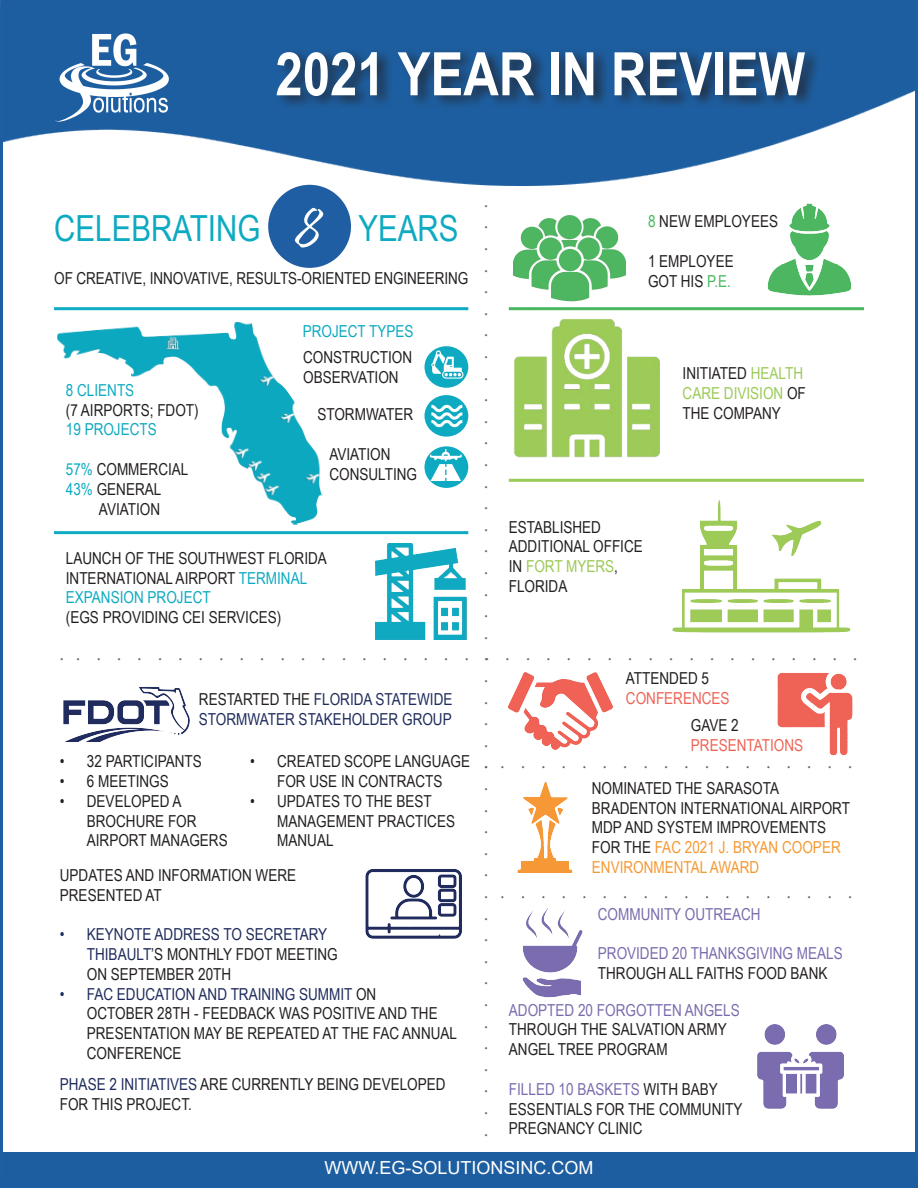
<style>
.page{position:relative;width:918px;height:1188px;background:#fff}
.page>*{position:absolute;margin:0;border:0;box-sizing:border-box;transform-origin:0 0}
.t1{font:700 60px "Arial Narrow";color:#fff}
.t2{font:54px "Pristina";color:#fff}
.t3{font:36px "Arial Narrow";color:#0eaac1}
.t4{font:18px "Minion Pro";color:#636366}
.t5{font:18px "Arial";color:#fff}
.t6{font:16.5px/19.8px "Arial Narrow";color:#231f20}
.t7{font:16.5px/19.8px "Arial Narrow";color:#7b6bad}
.t8{font:16.5px/19.8px "Arial Narrow";color:#1f2c5d}
.t9{font:16.5px/19.8px "Arial Narrow";color:#ef6356}
.t10{font:16.5px "Arial Narrow";color:#0eaac1}
.s1{color:#0eaac1}
.s2{color:#48b75f}
.s3{color:#9bca56}
.s4{color:#231f20}
.s5{color:#1f2c5d}
.s6{color:#f59933}
.s7{color:#7b6bad}
</style>
<div class="page">
<img style="left:0;top:0;width:915px;height:198px">
<img style="left:54px;top:27px;width:120px;height:95px">
<div style="left:275px;top:47px;width:547px;height:63px;background:#231f20;opacity:.75"></div>
<div style="left:268px;top:185px;width:83px;height:83px;background:#1f5ea2;border-radius:50%"></div>
<hr style="left:54px;top:307px;width:414px;height:3px;background:#0eaac1">
<img style="left:57px;top:322px;width:266px;height:203px">
<img style="left:514px;top:215px;width:111px;height:87px">
<img style="left:754px;top:194px;width:112px;height:102px">
<hr style="left:509px;top:307px;width:355px;height:3px;background:#48b75f">
<div style="left:425px;top:346px;width:43px;height:42px;background:#0eaac1;border-radius:50%"></div>
<div style="left:425px;top:395px;width:43px;height:42px;background:#0eaac1;border-radius:50%"></div>
<div style="left:425px;top:446px;width:43px;height:42px;background:#0eaac1;border-radius:50%"></div>
<img style="left:429px;top:348px;width:34px;height:33px">
<img style="left:427px;top:402px;width:40px;height:31px">
<img style="left:430px;top:449px;width:32px;height:31px">
<img style="left:514px;top:319px;width:146px;height:139px">
<img style="left:672px;top:500px;width:179px;height:133px">
<hr style="left:509px;top:479px;width:355px;height:3px;background:#9bca56">
<hr style="left:54px;top:531px;width:414px;height:3px;background:#0eaac1">
<img style="left:375px;top:544px;width:92px;height:95px">
<img style="left:509px;top:672px;width:103px;height:78px">
<img style="left:777px;top:672px;width:76px;height:83px">
<img style="left:517px;top:782px;width:56px;height:90px">
<img style="left:522px;top:908px;width:61px;height:90px">
<img style="left:757px;top:1024px;width:87px;height:85px">
<img style="left:63px;top:687px;width:126px;height:55px">
<img style="left:365px;top:869px;width:97px;height:70px">
<div style="left:0;top:1152px;width:918px;height:36px;background:#1d5ea0"></div>
<hr style="left:0;top:6px;width:3px;height:1174px;background:#1f5ea2">
<hr style="left:915px;top:0;width:3px;height:1174px;background:#1f5ea2">
<p class="t1" style="left:275px;top:29px;width:531px">2021 YEAR IN REVIEW</p>
<p class="t2" style="left:295px;top:200px;width:27px">8</p>
<p class="t6" style="left:54px;top:268px;width:416px">OF CREATIVE, INNOVATIVE, RESULTS-ORIENTED ENGINEERING</p>
<p class="t3" style="left:54px;top:202px;width:208px">CELEBRATING</p>
<p class="t3" style="left:358px;top:202px;width:102px">YEARS</p>
<p class="t10" style="left:66px;top:378px;width:70px">8 CLIENTS</p>
<p class="t6" style="left:66px;top:399px;width:134px">(7 AIRPORTS; FDOT)</p>
<p class="t10" style="left:66px;top:417px;width:92px">19 PROJECTS</p>
<p class="t6" style="left:66px;top:459px;width:124px"><span class="s1">57%</span> COMMERCIAL</p>
<p class="t6" style="left:66px;top:478px;width:97px"><span class="s1">43%</span> GENERAL</p>
<p class="t6" style="left:99px;top:498px;width:63px">AVIATION</p>
<p class="t10" style="left:303px;top:319px;width:112px">PROJECT TYPES</p>
<p class="t6" style="left:303px;top:346px;width:110px">CONSTRUCTION<br>OBSERVATION</p>
<p class="t6" style="left:317px;top:404px;width:97px">STORMWATER</p>
<p class="t6" style="left:329px;top:444px;width:63px">AVIATION</p>
<p class="t6" style="left:329px;top:464px;width:89px">CONSULTING</p>
<p class="t6" style="left:66px;top:548px;width:263px">LAUNCH OF THE SOUTHWEST FLORIDA<br>INTERNATIONAL AIRPORT <span class="s1">TERMINAL<br>EXPANSION PROJECT</span></p>
<p class="t6" style="left:66px;top:607px;width:217px">(EGS PROVIDING CEI SERVICES)</p>
<p class="t4" style="left:484px;top:189px;width:6px">.</p>
<p class="t4" style="left:484px;top:211px;width:6px">.</p>
<p class="t4" style="left:484px;top:232px;width:6px">.</p>
<p class="t4" style="left:484px;top:254px;width:6px">.</p>
<p class="t4" style="left:484px;top:275px;width:6px">.</p>
<p class="t4" style="left:484px;top:297px;width:6px">.</p>
<p class="t4" style="left:484px;top:319px;width:6px">.</p>
<p class="t4" style="left:484px;top:340px;width:6px">.</p>
<p class="t4" style="left:484px;top:362px;width:6px">.</p>
<p class="t4" style="left:484px;top:383px;width:6px">.</p>
<p class="t4" style="left:484px;top:405px;width:6px">.</p>
<p class="t4" style="left:484px;top:427px;width:6px">.</p>
<p class="t4" style="left:484px;top:448px;width:6px">.</p>
<p class="t4" style="left:484px;top:470px;width:6px">.</p>
<p class="t4" style="left:484px;top:491px;width:6px">.</p>
<p class="t4" style="left:484px;top:513px;width:6px">.</p>
<p class="t4" style="left:484px;top:535px;width:6px">.</p>
<p class="t4" style="left:484px;top:556px;width:6px">.</p>
<p class="t4" style="left:484px;top:578px;width:6px">.</p>
<p class="t4" style="left:484px;top:599px;width:6px">.</p>
<p class="t4" style="left:484px;top:621px;width:6px">.</p>
<p class="t6" style="left:648px;top:211px;width:132px"><span class="s2">8</span> NEW EMPLOYEES</p>
<p class="t6" style="left:648px;top:250px;width:87px">1 EMPLOYEE</p>
<p class="t6" style="left:648px;top:270px;width:85px">GOT HIS <span class="s2">P.E.</span></p>
<p class="t6" style="left:509px;top:516px;width:136px">ESTABLISHED<br>ADDITIONAL OFFICE<br>IN <span class="s3">FORT MYERS</span>,<br>FLORIDA</p>
<p class="t6" style="left:683px;top:363px;width:125px">INITIATED <span class="s3">HEALTH<br>CARE DIVISION</span> OF<br>THE COMPANY</p>
<p class="t4" style="left:60px;top:642px;width:799px">. . . . . . . . . . . . . . . . . . . . . . . . . . . . . . . . . . . . . . . .</p>
<p class="t8" style="left:199px;top:689px;width:255px"><span class="s4">RESTARTED THE</span> FLORIDA STATEWIDE<br>STORMWATER STAKEHOLDER GROUP</p>
<p class="t6" style="left:60px;top:751px;width:144px">• 32 PARTICIPANTS</p>
<p class="t6" style="left:60px;top:771px;width:110px">• 6 MEETINGS</p>
<p class="t6" style="left:87px;top:791px;width:142px;text-indent:-27px">• DEVELOPED A<br>BROCHURE FOR<br>AIRPORT MANAGERS</p>
<p class="t6" style="left:250px;top:751px;width:221px;text-align:center">• CREATED SCOPE LANGUAGE<br>FOR USE IN CONTRACTS</p>
<p class="t6" style="left:277px;top:791px;width:179px;text-indent:-27px">• UPDATES TO THE BEST<br>MANAGEMENT PRACTICES<br>MANUAL</p>
<p class="t6" style="left:60px;top:865px;width:238px">UPDATES AND INFORMATION WERE</p>
<p class="t6" style="left:60px;top:884px;width:103px">PRESENTED AT</p>
<p class="t6" style="left:87px;top:924px;width:252px;text-indent:-27px"><span class="s5">• KEYNOTE ADDRESS TO SECRETARY<br>THIBAULT</span>’S MONTHLY FDOT MEETING<br>ON SEPTEMBER 20TH</p>
<p class="t6" style="left:87px;top:983px;width:372px;text-indent:-27px"><span class="s5">• FAC EDUCATION AND TRAINING SUMMIT</span> ON<br>OCTOBER 28TH - FEEDBACK WAS POSITIVE AND THE PRESENTATION MAY BE REPEATED AT THE FAC ANNUAL CONFERENCE</p>
<p class="t6" style="left:60px;top:1074px;width:387px"><span class="s5">PHASE 2 INITIATIVES</span> ARE CURRENTLY BEING DEVELOPED<br>FOR THIS PROJECT.</p>
<p class="t9" style="left:626px;top:668px;width:105px"><span class="s4">ATTENDED 5<br></span>CONFERENCES</p>
<p class="t9" style="left:691px;top:715px;width:114px"><span class="s4">GAVE 2<br></span>PRESENTATIONS</p>
<p class="t6" style="left:592px;top:778px;width:260px">NOMINATED THE SARASOTA<br>BRADENTON INTERNATIONAL AIRPORT<br>MDP AND SYSTEM IMPROVEMENTS<br>FOR THE <span class="s6">FAC 2021 J. BRYAN COOPER<br>ENVIRONMENTAL AWARD</span></p>
<p class="t7" style="left:598px;top:903px;width:164px">COMMUNITY OUTREACH</p>
<p class="t7" style="left:598px;top:943px;width:246px">PROVIDED 20 THANKSGIVING MEALS<br><span class="s4">THROUGH ALL FAITHS FOOD BANK</span></p>
<p class="t6" style="left:509px;top:999px;width:232px"><span class="s7">ADOPTED 20 FORGOTTEN ANGELS<br></span>THROUGH THE SALVATION ARMY<br>ANGEL TREE PROGRAM</p>
<p class="t6" style="left:509px;top:1078px;width:235px"><span class="s7">FILLED 10 BASKETS</span> WITH BABY<br>ESSENTIALS FOR THE COMMUNITY<br>PREGNANCY CLINIC</p>
<p class="t4" style="left:484px;top:664px;width:6px">.</p>
<p class="t4" style="left:484px;top:686px;width:6px">.</p>
<p class="t4" style="left:484px;top:707px;width:6px">.</p>
<p class="t4" style="left:484px;top:729px;width:6px">.</p>
<p class="t4" style="left:484px;top:751px;width:370px">. . . . . . . . . . . . . . . . . . .</p>
<p class="t4" style="left:484px;top:772px;width:6px">.</p>
<p class="t4" style="left:484px;top:794px;width:6px">.</p>
<p class="t4" style="left:484px;top:815px;width:6px">.</p>
<p class="t4" style="left:484px;top:837px;width:6px">.</p>
<p class="t4" style="left:484px;top:859px;width:6px">.</p>
<p class="t4" style="left:484px;top:880px;width:6px">.</p>
<p class="t4" style="left:484px;top:902px;width:6px">.</p>
<p class="t4" style="left:484px;top:923px;width:6px">.</p>
<p class="t4" style="left:484px;top:945px;width:6px">.</p>
<p class="t4" style="left:484px;top:967px;width:6px">.</p>
<p class="t4" style="left:484px;top:988px;width:6px">.</p>
<p class="t4" style="left:484px;top:1010px;width:6px">.</p>
<p class="t4" style="left:484px;top:1031px;width:6px">.</p>
<p class="t4" style="left:484px;top:1053px;width:6px">.</p>
<p class="t4" style="left:484px;top:1075px;width:6px">.</p>
<p class="t4" style="left:484px;top:1096px;width:6px">.</p>
<p class="t4" style="left:484px;top:1118px;width:6px">.</p>
<p class="t4" style="left:501px;top:881px;width:353px">. . . . . . . . . . . . . . . . . .</p>
<p class="t5" style="left:325px;top:1155px;width:270px">WWW.EG-SOLUTIONSINC.COM</p>
</div>
